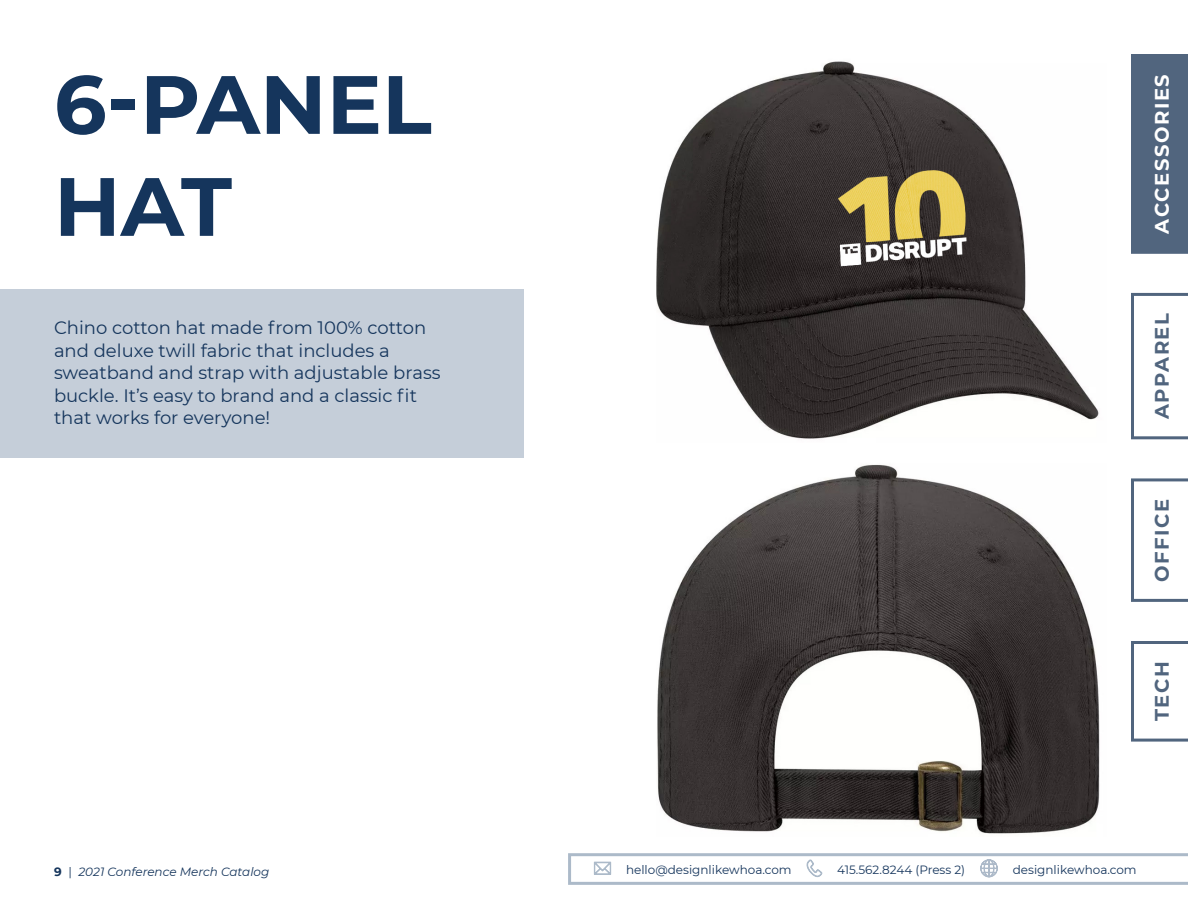
<style>
.page{position:relative;width:1188px;height:918px;background:#fff}
.page>*{position:absolute;margin:0;border:0;box-sizing:border-box;transform-origin:0 0}
.Page_Title{font:700 82.5px "Montserrat";color:#15355c}
.t1{font:700 19.5px "Montserrat";letter-spacing:.08em;color:#51657e}
.t2{font:700 19.5px "Montserrat";letter-spacing:.08em;color:#fff}
.Description{font:18px/22.5px "Montserrat";color:#15355c}
.t3{font:12px "Montserrat";color:#15355c}
.t4{font:italic 12px "Montserrat";color:#15355c}
.s1{font-weight:700;font-style:normal}
.s2{font-style:normal}
</style>
<div class="page">
<div style="left:1131px;top:54px;width:57px;height:200px;background:#51657e"></div>
<svg style="left:1131px;top:478px;width:57px;height:124px"></svg>
<svg style="left:1131px;top:641px;width:57px;height:101px"></svg>
<svg style="left:1131px;top:293px;width:57px;height:146px"></svg>
<svg style="left:568px;top:853px;width:620px;height:32px"></svg>
<div style="left:0;top:290px;width:524px;height:168px;background:#c5ced9"></div>
<img style="left:656px;top:61px;width:443px;height:378px">
<img style="left:657px;top:464px;width:443px;height:370px">
<p class="Page_Title" style="left:54px;top:45px;width:379px">6-PANEL</p>
<p class="Page_Title" style="left:54px;top:147px;width:179px">HAT</p>
<p class="Description" style="left:54px;top:316px;width:388px">Chino cotton hat made from 100% cotton and deluxe twill fabric that includes a sweatband and strap with adjustable brass buckle. It’s easy to brand and a classic fit that works for everyone!</p>
<p class="t2" style="left:1148px;top:234px;width:161px;rotate:-90deg">ACCESSORIES</p>
<p class="t1" style="left:1148px;top:419px;width:107px;rotate:-90deg">APPAREL</p>
<p class="t1" style="left:1148px;top:582px;width:84px;rotate:-90deg">OFFICE</p>
<p class="t1" style="left:1148px;top:721px;width:61px;rotate:-90deg">TECH</p>
<p class="t4" style="left:54px;top:863px;width:217px"><span class="s1">9</span> <span class="s2">|</span> 2021 Conference Merch Catalog</p>
<p class="t3" style="left:626px;top:862px;width:167px">hello@designlikewhoa.com</p>
<p class="t3" style="left:837px;top:862px;width:130px">415.562.8244 (Press 2)</p>
<p class="t3" style="left:1013px;top:862px;width:125px">designlikewhoa.com</p>
</div>
